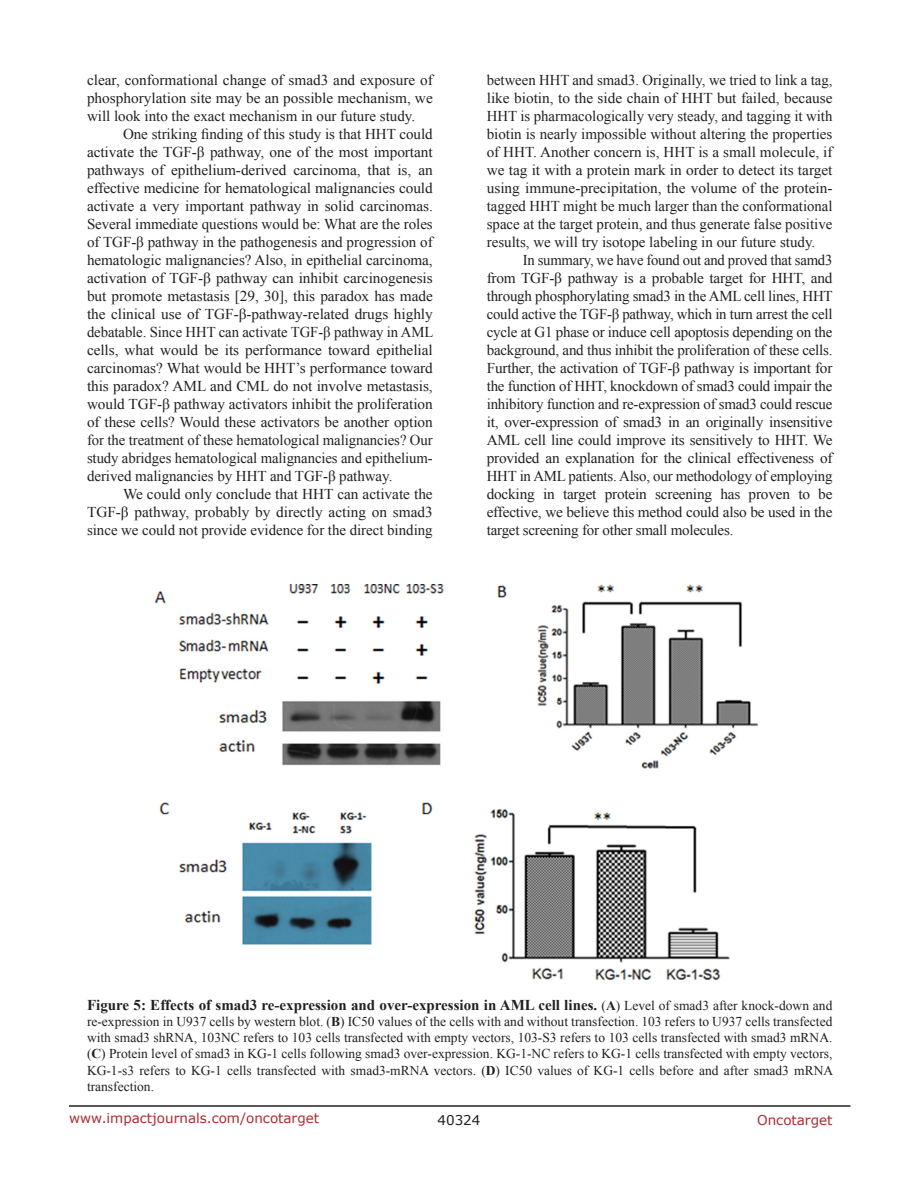
<style>
.page{position:relative;width:918px;height:1188px;background:#fff}
.page>*{position:absolute;margin:0;border:0;box-sizing:border-box;transform-origin:0 0}
.BodyText{font:15px/18px "Times New Roman";color:#231f20;text-align:justify}
.FigureText{font:700 15px "Times New Roman";color:#231f20}
.FigureText-2{font:13.5px/16.2px "Times New Roman";color:#231f20;text-align:justify}
.t1{font:13.5px "Verdana";color:#ac2b31}
.t2{font:13.5px "Verdana";color:#231f20}
.s1{font-weight:400;font-size:13.5px}
.s2{font-size:13.5px}
.s3{font-weight:700}
</style>
<div class="page">
<hr style="left:69px;top:1105px;width:781px;height:2px;background:#231f20">
<img style="left:155px;top:585px;width:603px;height:394px">
<p class="BodyText" style="left:87px;top:71px;width:347px">clear, conformational change of smad3 and exposure of phosphorylation site may be an possible mechanism, we will look into the exact mechanism in our future study.</p>
<p class="BodyText" style="left:87px;top:125px;width:348px;text-indent:36px">One striking finding of this study is that HHT could activate the TGF-β pathway, one of the most important pathways of epithelium-derived carcinoma, that is, an effective medicine for hematological malignancies could activate a very important pathway in solid carcinomas.<br>Several immediate questions would be: What are the roles of TGF-β pathway in the pathogenesis and progression of hematologic malignancies? Also, in epithelial carcinoma, activation of TGF-β pathway can inhibit carcinogenesis but promote metastasis [29, 30], this paradox has made the clinical use of TGF-β-pathway-related drugs highly debatable. Since HHT can activate TGF-β pathway in AML cells, what would be its performance toward epithelial carcinomas? What would be HHT’s performance toward this paradox? AML and CML do not involve metastasis, would TGF-β pathway activators inhibit the proliferation of these cells? Would these activators be another option for the treatment of these hematological malignancies? Our study abridges hematological malignancies and epithelium&shy;derived malignancies by HHT and TGF-β pathway.</p>
<p class="BodyText" style="left:87px;top:485px;width:347px;text-indent:36px">We could only conclude that HHT can activate the TGF-β pathway, probably by directly acting on smad3 since we could not provide evidence for the direct binding</p>
<p class="BodyText" style="left:487px;top:71px;width:347px">between HHT and smad3. Originally, we tried to link a tag, like biotin, to the side chain of HHT but failed, because HHT is pharmacologically very steady, and tagging it with biotin is nearly impossible without altering the properties of HHT. Another concern is, HHT is a small molecule, if we tag it with a protein mark in order to detect its target using immune-precipitation, the volume of the protein&shy;tagged HHT might be much larger than the conformational space at the target protein, and thus generate false positive results, we will try isotope labeling in our future study.</p>
<p class="BodyText" style="left:487px;top:251px;width:347px;text-indent:36px">In summary, we have found out and proved that samd3 from TGF-β pathway is a probable target for HHT, and through phosphorylating smad3 in the AML cell lines, HHT could active the TGF-β pathway, which in turn arrest the cell cycle at G1 phase or induce cell apoptosis depending on the background, and thus inhibit the proliferation of these cells.<br>Further, the activation of TGF-β pathway is important for the function of HHT, knockdown of smad3 could impair the inhibitory function and re-expression of smad3 could rescue it, over-expression of smad3 in an originally insensitive AML cell line could improve its sensitively to HHT. We provided an explanation for the clinical effectiveness of HHT in AML patients. Also, our methodology of employing docking in target protein screening has proven to be effective, we believe this method could also be used in the target screening for other small molecules.</p>
<p class="FigureText" style="left:87px;top:995px;width:747px">Figure 5: Effects of smad3 re-expression and over-expression in AML cell lines. <span class="s1">(</span><span class="s2">A</span><span class="s1">) Level of smad3 after knock-down and</span></p>
<p class="FigureText-2" style="left:87px;top:1013px;width:748px">re-expression in U937 cells by western blot. (<span class="s3">B</span>) IC50 values of the cells with and without transfection. 103 refers to U937 cells transfected with smad3 shRNA, 103NC refers to 103 cells transfected with empty vectors, 103-S3 refers to 103 cells transfected with smad3 mRNA. (<span class="s3">C</span>) Protein level of smad3 in KG-1 cells following smad3 over-expression. KG-1-NC refers to KG-1 cells transfected with empty vectors, KG-1-s3 refers to KG-1 cells transfected with smad3-mRNA vectors. (<span class="s3">D</span>) IC50 values of KG-1 cells before and after smad3 mRNA transfection.</p>
<p class="t1" style="left:69px;top:1109px;width:252px">www.impactjournals.com/oncotarget</p>
<p class="t2" style="left:438px;top:1111px;width:44px">40324</p>
<p class="t1" style="left:757px;top:1111px;width:77px">Oncotarget</p>
</div>
